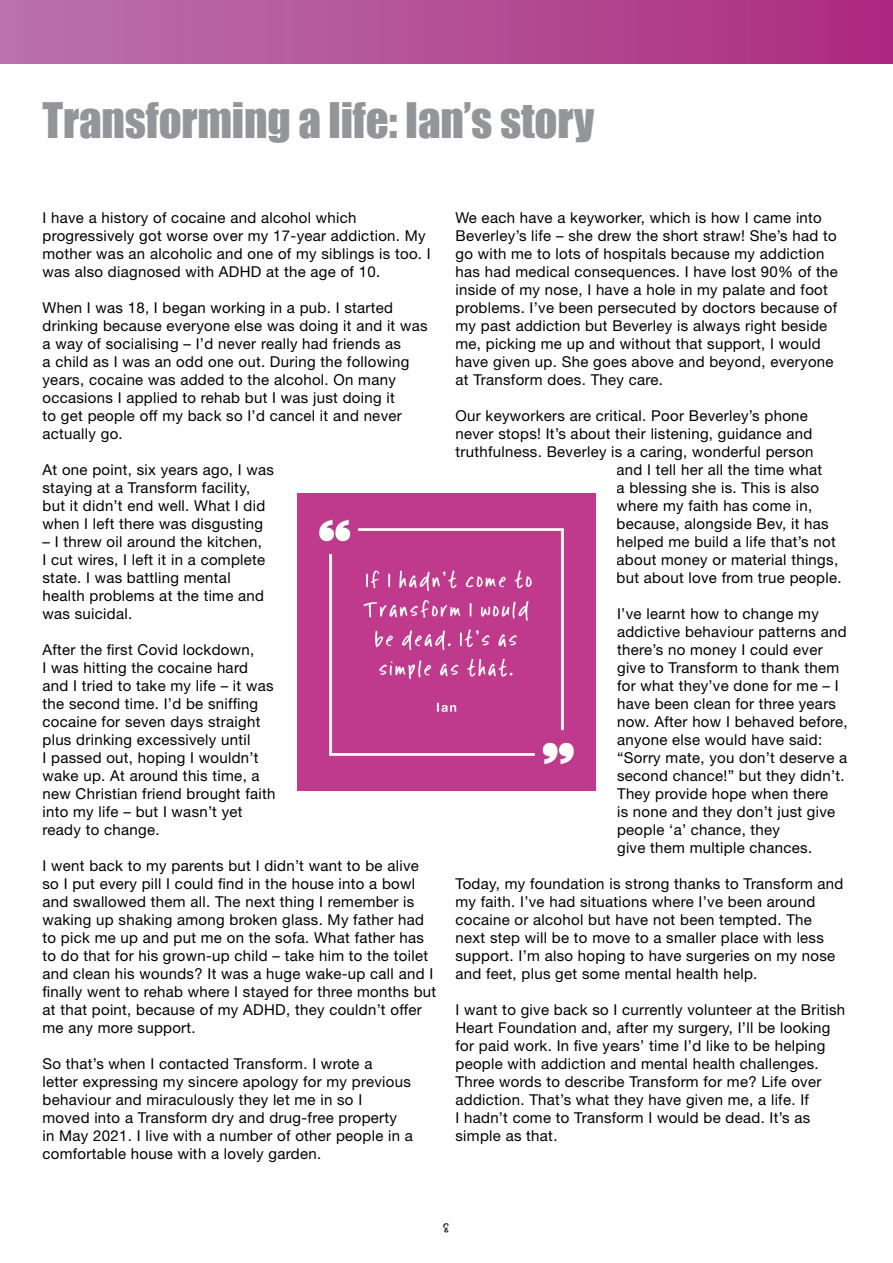
<style>
.page{position:relative;width:893px;height:1263px;background:#fff}
.page>*{position:absolute;margin:0;border:0;box-sizing:border-box;transform-origin:0 0}
.H2__Helv_Bol_48_52pt{font:45px "Impact";letter-spacing:-.005em;color:#939598}
.H3__Helv_Bol_24_30pt{font:15px/18px "Helvetica Neue LT Std";letter-spacing:.02em;color:#000}
.t1{font:15px "Intruding Cat";color:#231f20}
</style>
<div class="page">
<div style="left:0;top:0;width:893px;height:64px;background:linear-gradient(to right,#bb74ae,#ad2b7f)"></div>
<img style="left:298px;top:493px;width:297px;height:298px">
<p class="H2__Helv_Bol_48_52pt" style="left:43px;top:85px;width:553px">Transforming a life: Ian’s story</p>
<p class="H3__Helv_Bol_24_30pt" style="left:43px;top:209px;width:390px">I have a history of cocaine and alcohol which progressively got worse over my 17-year addiction. My mother was an alcoholic and one of my siblings is too. I was also diagnosed with ADHD at the age of 10.</p>
<p class="H3__Helv_Bol_24_30pt" style="left:43px;top:299px;width:387px">When I was 18, I began working in a pub. I started drinking because everyone else was doing it and it was a way of socialising – I’d never really had friends as<br>a child as I was an odd one out. During the following years, cocaine was added to the alcohol. On many occasions I applied to rehab but I was just doing it<br>to get people off my back so I’d cancel it and never actually go.</p>
<p class="H3__Helv_Bol_24_30pt" style="left:43px;top:461px;width:233px">At one point, six years ago, I was staying at a Transform facility, but it didn’t end well. What I did when I left there was disgusting</p>
<p class="H3__Helv_Bol_24_30pt" style="left:43px;top:533px;width:224px">– I threw oil around the kitchen,<br>I cut wires, I left it in a complete state. I was battling mental health problems at the time and was suicidal.</p>
<p class="H3__Helv_Bol_24_30pt" style="left:43px;top:641px;width:234px">After the first Covid lockdown,<br>I was hitting the cocaine hard and I tried to take my life – it was the second time. I’d be sniffing cocaine for seven days straight plus drinking excessively until<br>I passed out, hoping I wouldn’t wake up. At around this time, a new Christian friend brought faith into my life – but I wasn’t yet ready to change.</p>
<p class="H3__Helv_Bol_24_30pt" style="left:43px;top:857px;width:395px">I went back to my parents but I didn’t want to be alive so I put every pill I could find in the house into a bowl and swallowed them all. The next thing I remember is waking up shaking among broken glass. My father had to pick me up and put me on the sofa. What father has to do that for his grown-up child – take him to the toilet and clean his wounds? It was a huge wake-up call and I finally went to rehab where I stayed for three months but at that point, because of my ADHD, they couldn’t offer me any more support.</p>
<p class="H3__Helv_Bol_24_30pt" style="left:43px;top:1055px;width:372px">So that’s when I contacted Transform. I wrote a<br>letter expressing my sincere apology for my previous behaviour and miraculously they let me in so I moved into a Transform dry and drug-free property<br>in May 2021. I live with a number of other people in a comfortable house with a lovely garden.</p>
<p class="H3__Helv_Bol_24_30pt" style="left:455px;top:209px;width:384px">We each have a keyworker, which is how I came into Beverley’s life – she drew the short straw! She’s had to go with me to lots of hospitals because my addiction has had medical consequences. I have lost 90% of the inside of my nose, I have a hole in my palate and foot problems. I’ve been persecuted by doctors because of my past addiction but Beverley is always right beside me, picking me up and without that support, I would have given up. She goes above and beyond, everyone at Transform does. They care.</p>
<p class="H3__Helv_Bol_24_30pt" style="left:455px;top:407px;width:354px">Our keyworkers are critical. Poor Beverley’s phone</p>
<p class="H3__Helv_Bol_24_30pt" style="left:455px;top:425px;width:358px">never stops! It’s about their listening, guidance and</p>
<p class="H3__Helv_Bol_24_30pt" style="left:455px;top:443px;width:360px">truthfulness. Beverley is a caring, wonderful person</p>
<p class="H3__Helv_Bol_24_30pt" style="left:617px;top:461px;width:207px">and I tell her all the time what</p>
<p class="H3__Helv_Bol_24_30pt" style="left:617px;top:479px;width:204px">a blessing she is. This is also</p>
<p class="H3__Helv_Bol_24_30pt" style="left:617px;top:497px;width:197px">where my faith has come in,</p>
<p class="H3__Helv_Bol_24_30pt" style="left:617px;top:515px;width:214px">because, alongside Bev, it has</p>
<p class="H3__Helv_Bol_24_30pt" style="left:617px;top:533px;width:221px">helped me build a life that’s not</p>
<p class="H3__Helv_Bol_24_30pt" style="left:617px;top:551px;width:223px">about money or material things,</p>
<p class="H3__Helv_Bol_24_30pt" style="left:617px;top:569px;width:226px">but about love from true people.</p>
<p class="H3__Helv_Bol_24_30pt" style="left:617px;top:605px;width:232px">I’ve learnt how to change my addictive behaviour patterns and there’s no money I could ever give to Transform to thank them for what they’ve done for me – I have been clean for three years now. After how I behaved before, anyone else would have said: “Sorry mate, you don’t deserve a second chance!” but they didn’t.<br>They provide hope when there<br>is none and they don’t just give people ‘a’ chance, they<br>give them multiple chances.</p>
<p class="H3__Helv_Bol_24_30pt" style="left:455px;top:875px;width:389px">Today, my foundation is strong thanks to Transform and my faith. I’ve had situations where I’ve been around cocaine or alcohol but have not been tempted. The next step will be to move to a smaller place with less support. I’m also hoping to have surgeries on my nose and feet, plus get some mental health help.</p>
<p class="H3__Helv_Bol_24_30pt" style="left:455px;top:1001px;width:391px">I want to give back so I currently volunteer at the British Heart Foundation and, after my surgery, I’ll be looking for paid work. In five years’ time I’d like to be helping people with addiction and mental health challenges.</p>
<p class="H3__Helv_Bol_24_30pt" style="left:455px;top:1073px;width:367px">Three words to describe Transform for me? Life over addiction. That’s what they have given me, a life. If<br>I hadn’t come to Transform I would be dead. It’s as simple as that.</p>
<p class="t1" style="left:443px;top:1219px;width:8px">8</p>
</div>
